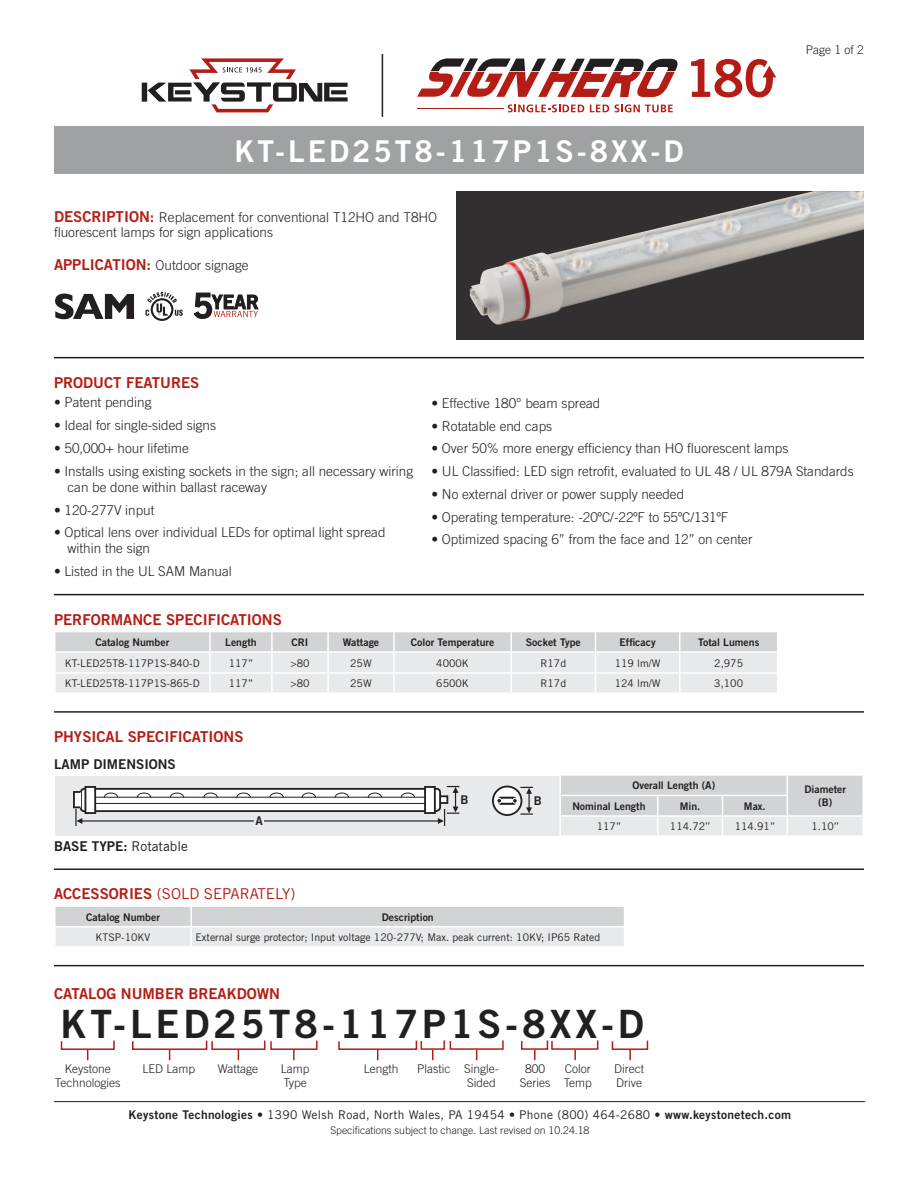
<style>
.page{position:relative;width:918px;height:1188px;background:#fff}
.page>*{position:absolute;margin:0;border:0;box-sizing:border-box;transform-origin:0 0}
.t1{font:39px "Trade Gothic Bold Two";letter-spacing:.1em;color:#231f20}
.t2{font:30px "Trade Gothic Bold Two";letter-spacing:.1em;color:#fff}
.t3{font:15px "Trade Gothic Bold Two";color:#b41d15}
.t4{font:15px "Trade Gothic";color:#b41d15}
.t5{font:300 13.5px/16.2px "Trade Gothic";color:#231f20}
.t6{font:13.5px "Trade Gothic Bold Two";color:#231f20}
.t7{font:300 12px/14.4px "Trade Gothic";color:#231f20;text-align:center}
.t8{font:12px "Trade Gothic";letter-spacing:.025em;color:#231f20}
.t9{font:12px "Trade Gothic Bold Two";color:#231f20}
.t10{font:10.5px "Trade Gothic";color:#231f20}
.t11{font:10.5px "Trade Gothic Bold Two";color:#231f20}
.t12{font:300 10.5px "Trade Gothic";color:#231f20}
.s1{font-family:"Trade Gothic Bold Two";font-weight:400;font-size:15px;color:#b41d15}
.s2{font-family:"Trade Gothic"}
.s3{font-family:"Trade Gothic Bold Two"}
</style>
<div class="page">
<hr style="left:54px;top:357px;width:810px;height:1px;background:#231f20">
<hr style="left:54px;top:594px;width:810px;height:1px;background:#231f20">
<hr style="left:54px;top:711px;width:810px;height:2px;background:#231f20">
<hr style="left:54px;top:869px;width:810px;height:1px;background:#231f20">
<hr style="left:54px;top:965px;width:810px;height:1px;background:#231f20">
<div style="left:54px;top:127px;width:810px;height:47px;background:#a0a1a3"></div>
<svg style="left:55px;top:632px;width:722px;height:60px"></svg>
<svg style="left:142px;top:58px;width:206px;height:54px"></svg>
<hr style="left:382px;top:54px;width:1px;height:63px;background:#231f20">
<svg style="left:691px;top:59px;width:85px;height:38px"></svg>
<svg style="left:417px;top:58px;width:261px;height:39px"></svg>
<svg style="left:508px;top:104px;width:76px;height:8px"></svg>
<svg style="left:590px;top:105px;width:19px;height:7px"></svg>
<svg style="left:615px;top:104px;width:58px;height:8px"></svg>
<hr style="left:417px;top:108px;width:87px;height:1px;background:#b41d15">
<svg style="left:145px;top:292px;width:38px;height:29px"></svg>
<svg style="left:194px;top:293px;width:64px;height:26px"></svg>
<svg style="left:55px;top:294px;width:79px;height:25px"></svg>
<div style="left:456px;top:191px;width:408px;height:149px;background:#312f30"></div>
<img style="left:469px;top:191px;width:395px;height:134px">
<hr style="left:54px;top:1101px;width:811px;height:1px;background:#231f20">
<div style="left:55px;top:776px;width:522px;height:59px;background:#e8e9ea"></div>
<svg style="left:493px;top:787px;width:28px;height:28px"></svg>
<div style="left:492px;top:786px;width:30px;height:30px;border:2px solid #231f20;border-radius:50%"></div>
<svg style="left:497px;top:787px;width:36px;height:28px"></svg>
<div style="left:73px;top:791px;width:8px;height:17px;border:2px solid #231f20"></div>
<svg style="left:75px;top:786px;width:384px;height:40px"></svg>
<svg style="left:559px;top:775px;width:304px;height:60px"></svg>
<svg style="left:55px;top:907px;width:569px;height:39px"></svg>
<svg style="left:60px;top:1040px;width:55px;height:20px"></svg>
<svg style="left:611px;top:1040px;width:38px;height:20px"></svg>
<svg style="left:132px;top:1040px;width:186px;height:20px"></svg>
<svg style="left:521px;top:1040px;width:78px;height:20px"></svg>
<svg style="left:338px;top:1040px;width:166px;height:20px"></svg>
<p class="t2" style="left:235px;top:132px;width:450px">KT-LED25T8-117P1S-8XX-D</p>
<p class="t5" style="left:54px;top:210px;width:385px;line-height:15px"><span class="s1">DESCRIPTION:</span> Replacement for conventional T12HO and T8HO fluorescent lamps for sign applications</p>
<p class="t5" style="left:54px;top:257px;width:196px"><span class="s1">APPLICATION:</span> Outdoor signage</p>
<p class="t7" style="left:806px;top:42px;width:60px">Page 1 of 2</p>
<p class="t3" style="left:54px;top:373px;width:147px">PRODUCT FEATURES</p>
<p class="t5" style="left:54px;top:394px;width:99px">• Patent pending</p>
<p class="t5" style="left:54px;top:417px;width:163px">• Ideal for single-sided signs</p>
<p class="t5" style="left:54px;top:440px;width:136px">• 50,000+ hour lifetime</p>
<p class="t5" style="left:68px;top:463px;width:347px;text-indent:-14px">• Installs using existing sockets in the sign; all necessary wiring can be done within ballast raceway</p>
<p class="t5" style="left:54px;top:501px;width:102px">• 120-277V input</p>
<p class="t5" style="left:68px;top:524px;width:320px;text-indent:-14px">• Optical lens over individual LEDs for optimal light spread within the sign</p>
<p class="t5" style="left:54px;top:563px;width:179px">• Listed in the UL SAM Manual</p>
<p class="t5" style="left:431px;top:395px;width:170px">• Effective 180° beam spread</p>
<p class="t5" style="left:431px;top:418px;width:122px">• Rotatable end caps</p>
<p class="t5" style="left:431px;top:440px;width:359px">• Over 50% more energy efficiency than HO fluorescent lamps</p>
<p class="t5" style="left:431px;top:463px;width:424px">• UL Classified: LED sign retrofit, evaluated to UL 48 / UL 879A Standards</p>
<p class="t5" style="left:431px;top:486px;width:254px">• No external driver or power supply needed</p>
<p class="t5" style="left:431px;top:509px;width:298px">• Operating temperature: -20ºC/-22ºF to 55ºC/131ºF</p>
<p class="t5" style="left:431px;top:531px;width:323px">• Optimized spacing 6” from the face and 12” on center</p>
<p class="t3" style="left:54px;top:610px;width:229px">PERFORMANCE SPECIFICATIONS</p>
<p class="t11" style="left:95px;top:636px;width:75px">Catalog Number</p>
<p class="t11" style="left:225px;top:636px;width:33px">Length</p>
<p class="t11" style="left:292px;top:636px;width:18px">CRI</p>
<p class="t11" style="left:343px;top:636px;width:38px">Wattage</p>
<p class="t11" style="left:411px;top:636px;width:85px">Color Temperature</p>
<p class="t11" style="left:526px;top:636px;width:56px">Socket Type</p>
<p class="t11" style="left:620px;top:636px;width:38px">Efficacy</p>
<p class="t11" style="left:698px;top:636px;width:63px">Total Lumens</p>
<p class="t10" style="left:65px;top:657px;width:136px">KT-LED25T8-117P1S-840-D</p>
<p class="t10" style="left:229px;top:657px;width:26px">117’’</p>
<p class="t10" style="left:290px;top:657px;width:21px">&gt;80</p>
<p class="t10" style="left:350px;top:657px;width:23px">25W</p>
<p class="t10" style="left:436px;top:657px;width:34px">4000K</p>
<p class="t10" style="left:541px;top:657px;width:27px">R17d</p>
<p class="t10" style="left:615px;top:657px;width:47px">119 lm/W</p>
<p class="t10" style="left:714px;top:657px;width:30px">2,975</p>
<p class="t10" style="left:65px;top:677px;width:136px">KT-LED25T8-117P1S-865-D</p>
<p class="t10" style="left:229px;top:677px;width:26px">117’’</p>
<p class="t10" style="left:290px;top:677px;width:21px">&gt;80</p>
<p class="t10" style="left:350px;top:677px;width:23px">25W</p>
<p class="t10" style="left:436px;top:677px;width:34px">6500K</p>
<p class="t10" style="left:541px;top:677px;width:27px">R17d</p>
<p class="t10" style="left:615px;top:677px;width:47px">124 lm/W</p>
<p class="t10" style="left:714px;top:677px;width:30px">3,100</p>
<p class="t3" style="left:54px;top:727px;width:191px">PHYSICAL SPECIFICATIONS</p>
<p class="t6" style="left:54px;top:756px;width:123px">LAMP DIMENSIONS</p>
<p class="t6" style="left:54px;top:838px;width:135px">BASE TYPE: <span class="s2">Rotatable</span></p>
<p class="t9" style="left:255px;top:813px;width:9px">A</p>
<p class="t9" style="left:460px;top:792px;width:10px">B</p>
<p class="t9" style="left:534px;top:793px;width:10px">B</p>
<p class="t11" style="left:632px;top:779px;width:84px">Overall Length (A)</p>
<p class="t11" style="left:805px;top:783px;width:43px">Diameter</p>
<p class="t11" style="left:818px;top:796px;width:15px">(B)</p>
<p class="t11" style="left:572px;top:800px;width:75px">Nominal Length</p>
<p class="t11" style="left:680px;top:800px;width:22px">Min.</p>
<p class="t11" style="left:744px;top:800px;width:23px">Max.</p>
<p class="t10" style="left:597px;top:820px;width:26px">117’’</p>
<p class="t10" style="left:670px;top:820px;width:42px">114.72’’</p>
<p class="t10" style="left:735px;top:820px;width:42px">114.91’’</p>
<p class="t10" style="left:812px;top:820px;width:29px">1.10’’</p>
<p class="t4" style="left:54px;top:885px;width:243px"><span class="s3">ACCESSORIES</span> (SOLD SEPARATELY)</p>
<p class="t11" style="left:86px;top:910px;width:75px">Catalog Number</p>
<p class="t11" style="left:382px;top:910px;width:53px">Description</p>
<p class="t10" style="left:96px;top:931px;width:56px">KTSP-10KV</p>
<p class="t10" style="left:195px;top:931px;width:406px">External surge protector; Input voltage 120-277V; Max. peak current: 10KV; IP65 Rated</p>
<p class="t3" style="left:54px;top:985px;width:228px">CATALOG NUMBER BREAKDOWN</p>
<p class="t1" style="left:61px;top:1000px;width:585px">KT-LED25T8-117P1S-8XX-D</p>
<p class="t7" style="left:65px;top:1061px;width:47px">Keystone</p>
<p class="t7" style="left:55px;top:1076px;width:67px">Technologies</p>
<p class="t7" style="left:364px;top:1061px;width:36px">Length</p>
<p class="t7" style="left:520px;top:1061px;width:32px">800<br>Series</p>
<p class="t7" style="left:565px;top:1061px;width:27px">Color</p>
<p class="t7" style="left:417px;top:1061px;width:35px">Plastic</p>
<p class="t7" style="left:464px;top:1061px;width:36px">Single-</p>
<p class="t7" style="left:467px;top:1076px;width:30px">Sided</p>
<p class="t7" style="left:143px;top:1061px;width:54px">LED Lamp</p>
<p class="t7" style="left:218px;top:1061px;width:42px">Wattage</p>
<p class="t7" style="left:281px;top:1061px;width:30px">Lamp</p>
<p class="t7" style="left:283px;top:1076px;width:25px">Type</p>
<p class="t7" style="left:614px;top:1061px;width:31px">Direct</p>
<p class="t7" style="left:616px;top:1076px;width:27px">Drive</p>
<p class="t7" style="left:564px;top:1076px;width:30px">Temp</p>
<p class="t8" style="left:129px;top:1107px;width:664px"><span class="s3">Keystone Technologies •</span> 1390 Welsh Road, North Wales, PA 19454 <span class="s3">•</span> Phone (800) 464-2680 • <span class="s3">www.keystonetech.com</span></p>
<p class="t12" style="left:330px;top:1124px;width:261px">Specifications subject to change. Last revised on 10.24.18</p>
</div>
